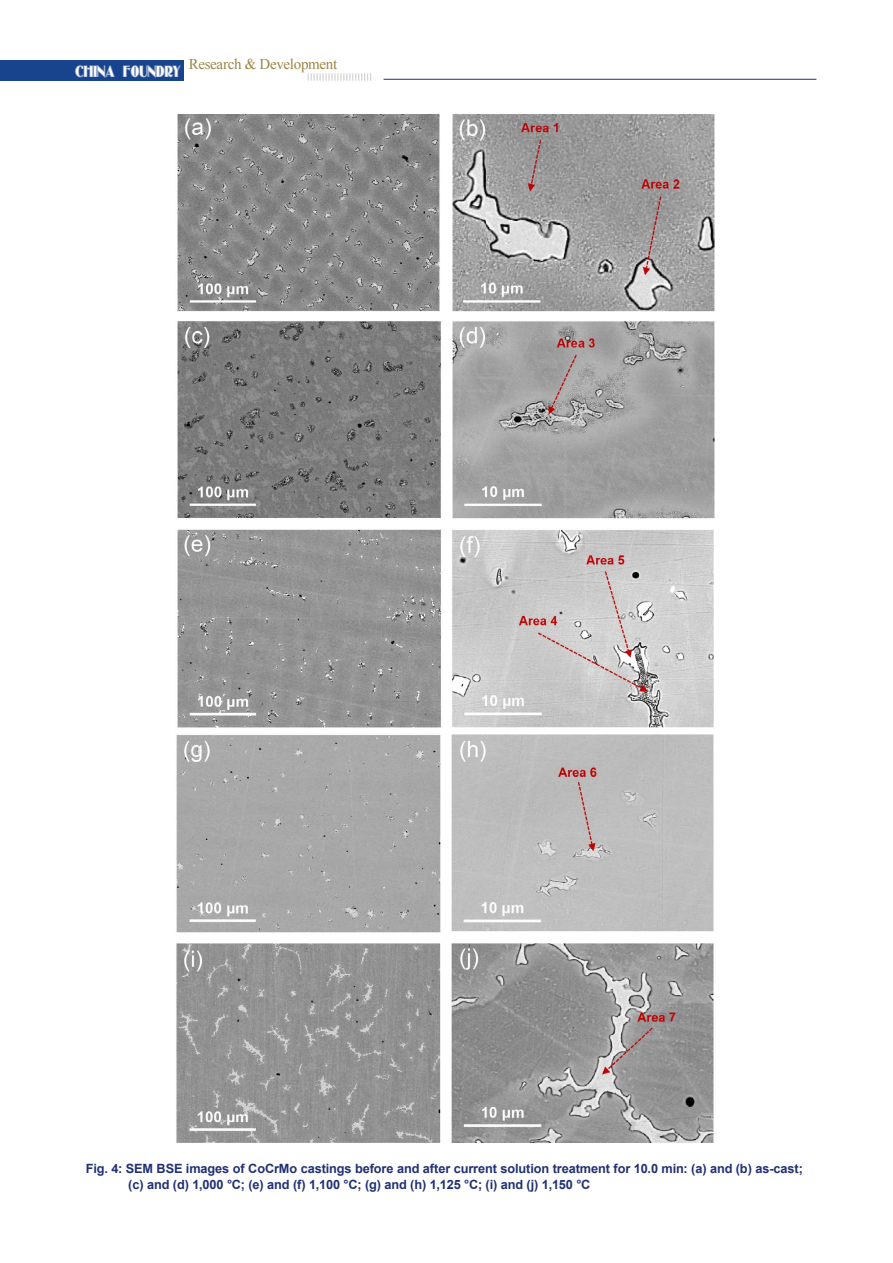
<style>
.page{position:relative;width:893px;height:1263px;background:#fff}
.page>*{position:absolute;margin:0;border:0;box-sizing:border-box;transform-origin:0 0}
.t1{font:15.6px "Oldgate Lane Outline";color:#fff}
.t2{font:15px "Times New Roman";letter-spacing:-.02em;color:#9d8447}
.t3{font:700 12.75px/16.4px "Arial";letter-spacing:-.01em;color:#213174}
</style>
<div class="page">
<div style="left:0;top:60px;width:184px;height:21px;background:#18448e"></div>
<svg style="left:308px;top:73px;width:63px;height:8px"></svg>
<hr style="left:384px;top:79px;width:432px;height:1px;background:#213174">
<img style="left:176px;top:115px;width:538px;height:1027px">
<p class="t1" style="left:75px;top:62px;width:107px">CHINA FOUNDRY</p>
<p class="t2" style="left:189px;top:54px;width:150px">Research &amp; Development</p>
<p class="t3" style="left:128px;top:1161px;width:676px;text-indent:-43px">Fig. 4: SEM BSE images of CoCrMo castings before and after current solution treatment for 10.0 min: (a) and (b) as-cast; (c) and (d) 1,000 °C; (e) and (f) 1,100 °C; (g) and (h) 1,125 °C; (i) and (j) 1,150 °C</p>
</div>
